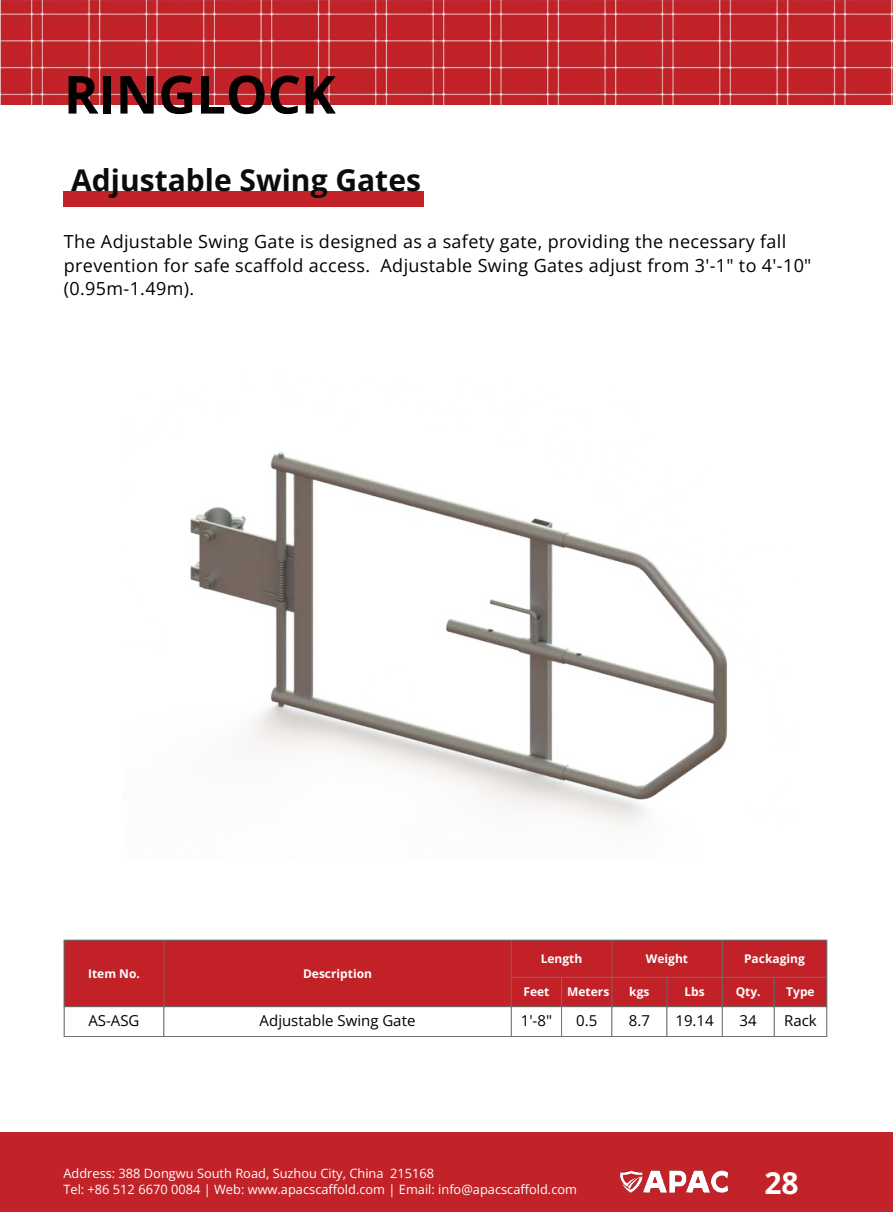
<style>
.page{position:relative;width:893px;height:1212px;background:#fff}
.page>*{position:absolute;margin:0;border:0;box-sizing:border-box;transform-origin:0 0}
.t1{font:700 52.5px "Open Sans";color:#000}
.t2{font:700 30px "Open Sans";color:#0b0b0b}
.t3{font:700 30px "Open Sans";color:#fff}
.t4{font:18px/23.7px "Open Sans";letter-spacing:.02em;color:#000}
.t5{font:15px "Open Sans";color:#000}
.t6{font:12.75px/16px "Open Sans";color:#fff}
.t7{font:700 12px "Open Sans";color:#fff}
</style>
<div class="page">
<img style="left:0;top:0;width:892px;height:104px">
<div style="left:0;top:1132px;width:892px;height:80px;background:#c22328"></div>
<img style="left:620px;top:1170px;width:108px;height:23px">
<div style="left:63px;top:191px;width:360px;height:16px;background:#c22328"></div>
<div style="left:65px;top:941px;width:761px;height:65px;background:#c22227"></div>
<hr style="left:64px;top:940px;width:1px;height:96px;background:#727171">
<hr style="left:163px;top:940px;width:1px;height:96px;background:#727171">
<hr style="left:510px;top:940px;width:1px;height:96px;background:#727171">
<hr style="left:561px;top:977px;width:1px;height:59px;background:#727171">
<hr style="left:611px;top:940px;width:1px;height:96px;background:#727171">
<hr style="left:666px;top:977px;width:1px;height:59px;background:#727171">
<hr style="left:721px;top:940px;width:1px;height:96px;background:#727171">
<hr style="left:773px;top:977px;width:1px;height:59px;background:#727171">
<hr style="left:826px;top:940px;width:1px;height:96px;background:#727171">
<hr style="left:64px;top:940px;width:762px;height:1px;background:#727171">
<hr style="left:510px;top:977px;width:316px;height:1px;background:#727171">
<hr style="left:64px;top:1006px;width:762px;height:1px;background:#727171">
<hr style="left:64px;top:1036px;width:762px;height:1px;background:#727171">
<img style="left:190px;top:452px;width:538px;height:373px">
<h1 class="t1" style="left:64px;top:57px;width:273px">RINGLOCK</h1>
<h2 class="t2" style="left:71px;top:159px;width:351px">Adjustable Swing Gates</h2>
<p class="t4" style="left:64px;top:229px;width:748px">The Adjustable Swing Gate is designed as a safety gate, providing the necessary fall prevention for safe scaffold access. Adjustable Swing Gates adjust from 3'-1" to 4'-10" (0.95m-1.49m).</p>
<p class="t7" style="left:88px;top:964px;width:53px">Item No.</p>
<p class="t7" style="left:303px;top:964px;width:70px">Description</p>
<p class="t7" style="left:540px;top:949px;width:43px">Length</p>
<p class="t7" style="left:645px;top:949px;width:44px">Weight</p>
<p class="t7" style="left:743px;top:949px;width:62px">Packaging</p>
<p class="t7" style="left:523px;top:983px;width:27px">Feet</p>
<p class="t7" style="left:567px;top:983px;width:44px">Meters</p>
<p class="t7" style="left:629px;top:983px;width:22px">kgs</p>
<p class="t7" style="left:684px;top:983px;width:22px">Lbs</p>
<p class="t7" style="left:735px;top:983px;width:27px">Qty.</p>
<p class="t7" style="left:785px;top:983px;width:30px">Type</p>
<p class="t5" style="left:88px;top:1010px;width:53px">AS-ASG</p>
<p class="t5" style="left:259px;top:1010px;width:157px">Adjustable Swing Gate</p>
<p class="t5" style="left:520px;top:1010px;width:33px">1'-8"</p>
<p class="t5" style="left:576px;top:1010px;width:23px">0.5</p>
<p class="t5" style="left:628px;top:1010px;width:23px">8.7</p>
<p class="t5" style="left:675px;top:1010px;width:40px">19.14</p>
<p class="t5" style="left:739px;top:1010px;width:19px">34</p>
<p class="t5" style="left:783px;top:1010px;width:34px">Rack</p>
<p class="t6" style="left:63px;top:1165px;width:515px">Address: 388 Dongwu South Road, Suzhou City, China 215168<br>Tel: +86 512 6670 0084 | Web: www.apacscaffold.com | Email: info@apacscaffold.com</p>
<h2 class="t3" style="left:764px;top:1162px;width:36px">28</h2>
</div>
